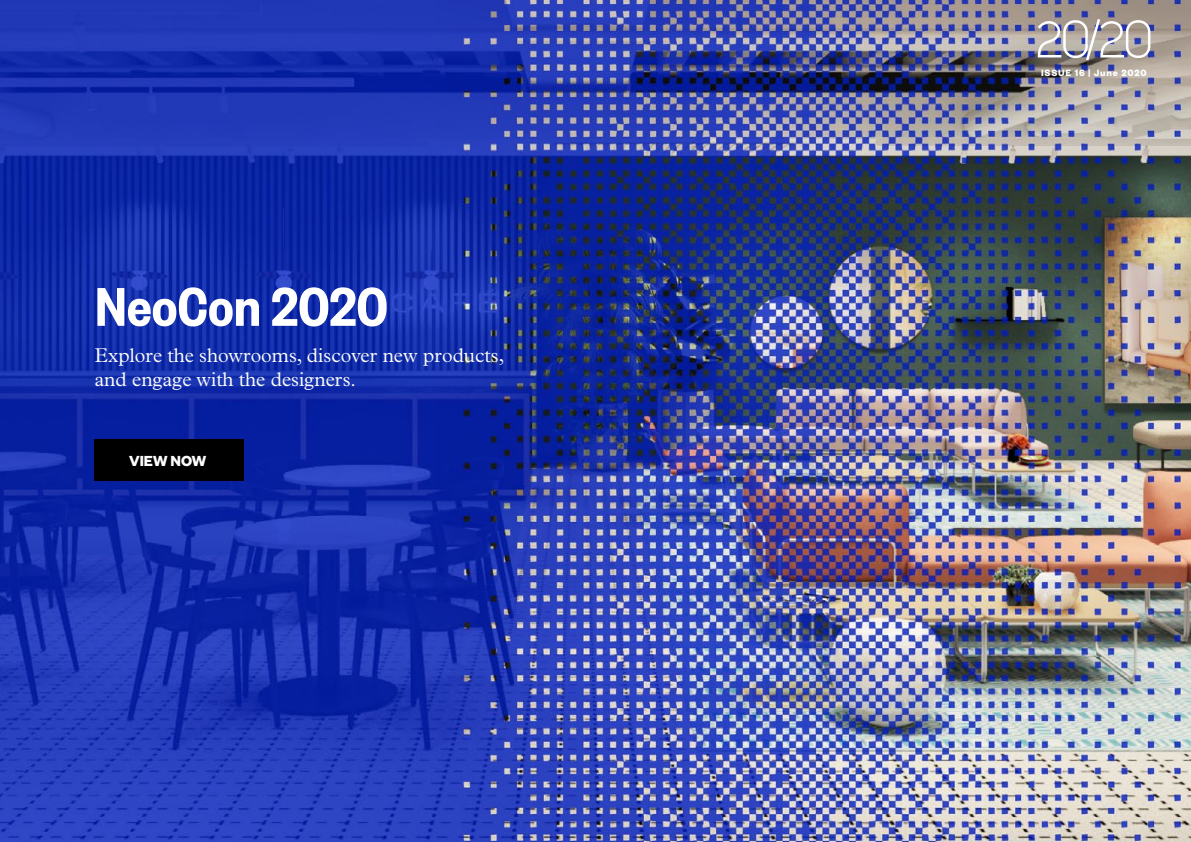
<style>
.page{position:relative;width:1191px;height:842px;background:#fff}
.page>*{position:absolute;margin:0;border:0;box-sizing:border-box;transform-origin:0 0}
.t1{font:600 60px "Founders Grotesk Cond";color:#fff}
.t2{font:300 20px/24px "Plantin MT Pro";color:#fff}
.t3{font:700 16px "Founders Grotesk";color:#fff}
.t4{font:700 10px "Founders Grotesk";letter-spacing:.08em;color:#fff}
</style>
<div class="page">
<img style="left:0;top:0;width:1191px;height:842px">
<div style="left:95px;top:439px;width:149px;height:41px;background:#000"></div>
<img style="left:1035px;top:16px;width:116px;height:47px">
<h1 class="t1" style="left:95px;top:270px;width:294px">NeoCon 2020</h1>
<p class="t2" style="left:95px;top:343px;width:411px">Explore the showrooms, discover new products, and engage with the designers.</p>
<p class="t3" style="left:129px;top:451px;width:79px">VIEW NOW</p>
<p class="t4" style="left:1041px;top:66px;width:107px">ISSUE 16 | June 2020</p>
</div>
